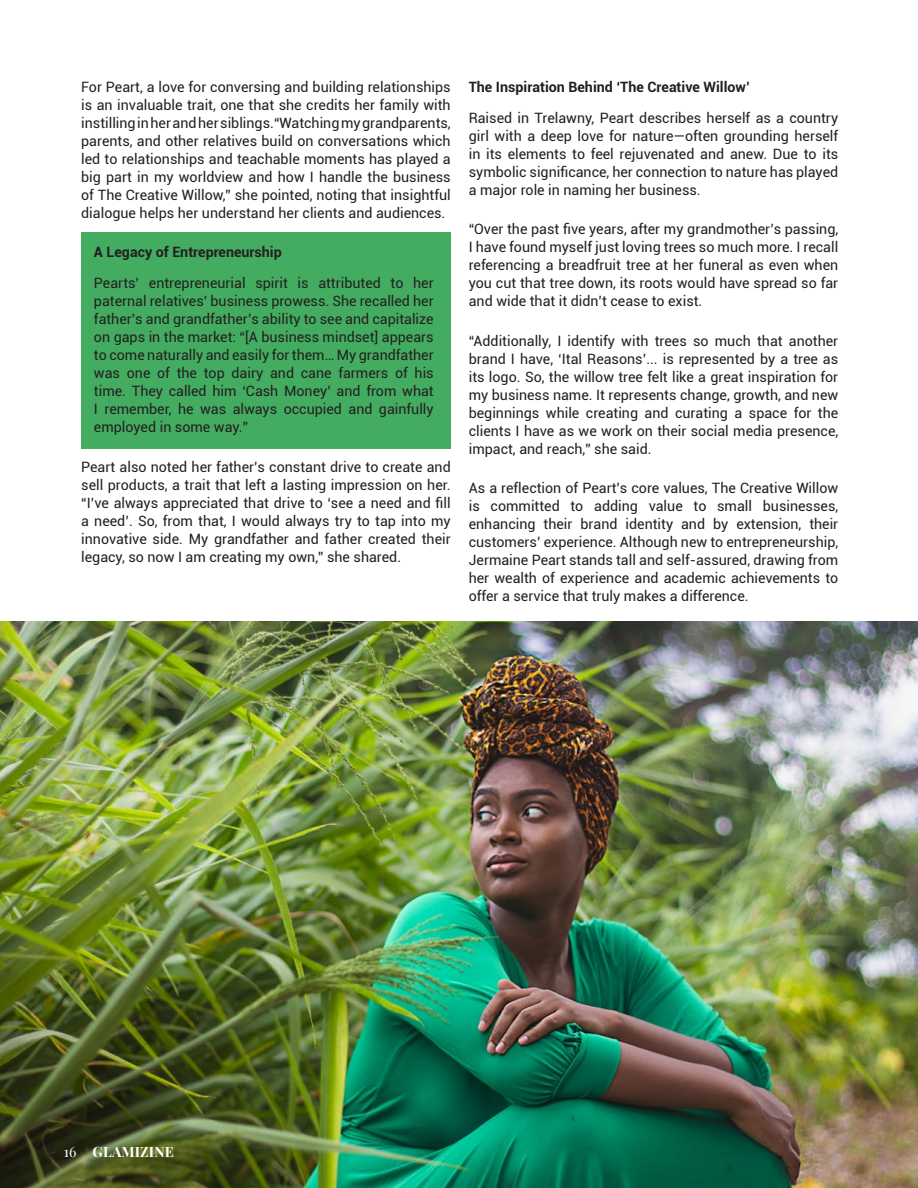
<style>
.page{position:relative;width:918px;height:1188px;background:#fff}
.page>*{position:absolute;margin:0;border:0;box-sizing:border-box;transform-origin:0 0}
.t1{font:14.25px/18px "Roboto";color:#231f20;text-align:justify}
.t2{font:700 14.25px "Roboto";color:#231f20}
.t3{font:700 14.25px "Playfair Display";letter-spacing:.01em;color:#fff}
.t4{font:14.25px "Playfair Display";color:#fff}
</style>
<div class="page">
<div style="left:81px;top:232px;width:370px;height:217px;background:#43ac60"></div>
<img style="left:0;top:622px;width:918px;height:566px">
<p class="t1" style="left:81px;top:78px;width:371px">For Peart, a love for conversing and building relationships is an invaluable trait, one that she credits her family with instilling in her and her siblings.“Watching my grandparents, parents, and other relatives build on conversations which led to relationships and teachable moments has played a big part in my worldview and how I handle the business of The Creative Willow,” she pointed, noting that insightful dialogue helps her understand her clients and audiences.</p>
<p class="t2" style="left:94px;top:242px;width:189px">A Legacy of Entrepreneurship</p>
<p class="t1" style="left:94px;top:274px;width:341px">Pearts’ entrepreneurial spirit is attributed to her paternal relatives’ business prowess. She recalled her father’s and grandfather’s ability to see and capitalize on gaps in the market: “[A business mindset] appears to come naturally and easily for them… My grandfather was one of the top dairy and cane farmers of his time. They called him ‘Cash Money’ and from what I remember, he was always occupied and gainfully employed in some way.”</p>
<p class="t1" style="left:81px;top:457px;width:371px">Peart also noted her father’s constant drive to create and sell products, a trait that left a lasting impression on her. “I’ve always appreciated that drive to ‘see a need and fill a need’. So, from that, I would always try to tap into my innovative side. My grandfather and father created their legacy, so now I am creating my own,” she shared.</p>
<p class="t2" style="left:469px;top:77px;width:283px">The Inspiration Behind ‘The Creative Willow’</p>
<p class="t1" style="left:469px;top:108px;width:371px">Raised in Trelawny, Peart describes herself as a country girl with a deep love for nature—often grounding herself in its elements to feel rejuvenated and anew. Due to its symbolic significance, her connection to nature has played a major role in naming her business.</p>
<p class="t1" style="left:469px;top:220px;width:371px">“Over the past five years, after my grandmother’s passing, I have found myself just loving trees so much more. I recall referencing a breadfruit tree at her funeral as even when you cut that tree down, its roots would have spread so far and wide that it didn’t cease to exist.</p>
<p class="t1" style="left:469px;top:331px;width:371px">“Additionally, I identify with trees so much that another brand I have, ‘Ital Reasons’... is represented by a tree as its logo. So, the willow tree felt like a great inspiration for my business name. It represents change, growth, and new beginnings while creating and curating a space for the clients I have as we work on their social media presence, impact, and reach,” she said.</p>
<p class="t1" style="left:469px;top:478px;width:371px">As a reflection of Peart’s core values, The Creative Willow is committed to adding value to small businesses, enhancing their brand identity and by extension, their customers’ experience. Although new to entrepreneurship, Jermaine Peart stands tall and self-assured, drawing from her wealth of experience and academic achievements to offer a service that truly makes a difference.</p>
<p class="t4" style="left:64px;top:1142px;width:14px">16</p>
<p class="t3" style="left:93px;top:1142px;width:83px">GLAMIZINE</p>
</div>
